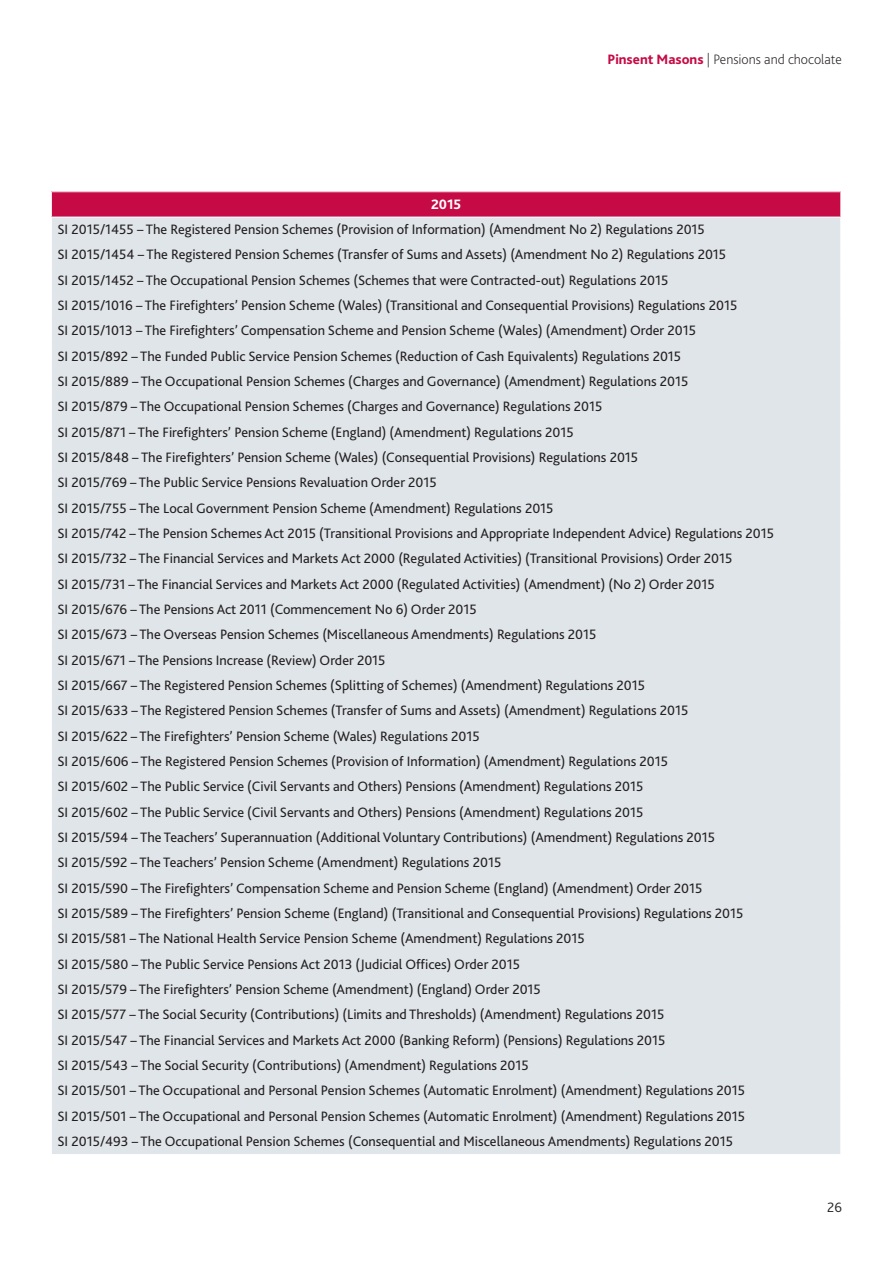
<style>
.page{position:relative;width:893px;height:1263px;background:#fff}
.page>*{position:absolute;margin:0;border:0;box-sizing:border-box;transform-origin:0 0}
.Body_copy{font:14.25px "Bliss 2";color:#231f20}
.t1{font:200 14.25px "Bliss 2";color:#231f20}
.Body_copy-2{font:800 14.25px "Bliss 2";color:#fff}
.t2{font:300 14.25px "Bliss 2";color:#231f20}
.s1{font-weight:800;color:#c60a45}
</style>
<div class="page">
<div style="left:51px;top:192px;width:790px;height:25px;background:#c60a45"></div>
<div style="left:52px;top:218px;width:788px;height:936px;background:#e0e5e9"></div>
<svg style="left:51px;top:192px;width:1px;height:25px"></svg>
<svg style="left:840px;top:192px;width:1px;height:938px"></svg>
<p class="t1" style="left:607px;top:50px;width:236px"><span class="s1">Pinsent Masons</span> | Pensions and chocolate</p>
<p class="Body_copy-2" style="left:431px;top:195px;width:32px">2015</p>
<p class="Body_copy" style="left:57px;top:220px;width:649px">SI 2015/1455 – The Registered Pension Schemes (Provision of Information) (Amendment No 2) Regulations 2015</p>
<p class="Body_copy" style="left:57px;top:246px;width:670px">SI 2015/1454 – The Registered Pension Schemes (Transfer of Sums and Assets) (Amendment No 2) Regulations 2015</p>
<p class="Body_copy" style="left:57px;top:271px;width:612px">SI 2015/1452 – The Occupational Pension Schemes (Schemes that were Contracted-out) Regulations 2015</p>
<p class="Body_copy" style="left:57px;top:296px;width:681px">SI 2015/1016 – The Firefighters’ Pension Scheme (Wales) (Transitional and Consequential Provisions) Regulations 2015</p>
<p class="Body_copy" style="left:57px;top:322px;width:640px">SI 2015/1013 – The Firefighters’ Compensation Scheme and Pension Scheme (Wales) (Amendment) Order 2015</p>
<p class="Body_copy" style="left:57px;top:347px;width:625px">SI 2015/892 – The Funded Public Service Pension Schemes (Reduction of Cash Equivalents) Regulations 2015</p>
<p class="Body_copy" style="left:57px;top:372px;width:632px">SI 2015/889 – The Occupational Pension Schemes (Charges and Governance) (Amendment) Regulations 2015</p>
<p class="Body_copy" style="left:57px;top:398px;width:547px">SI 2015/879 – The Occupational Pension Schemes (Charges and Governance) Regulations 2015</p>
<p class="Body_copy" style="left:57px;top:423px;width:518px">SI 2015/871 – The Firefighters’ Pension Scheme (England) (Amendment) Regulations 2015</p>
<p class="Body_copy" style="left:57px;top:448px;width:582px">SI 2015/848 – The Firefighters’ Pension Scheme (Wales) (Consequential Provisions) Regulations 2015</p>
<p class="Body_copy" style="left:57px;top:474px;width:381px">SI 2015/769 – The Public Service Pensions Revaluation Order 2015</p>
<p class="Body_copy" style="left:57px;top:499px;width:498px">SI 2015/755 – The Local Government Pension Scheme (Amendment) Regulations 2015</p>
<p class="Body_copy" style="left:57px;top:524px;width:718px">SI 2015/742 – The Pension Schemes Act 2015 (Transitional Provisions and Appropriate Independent Advice) Regulations 2015</p>
<p class="Body_copy" style="left:57px;top:550px;width:677px">SI 2015/732 – The Financial Services and Markets Act 2000 (Regulated Activities) (Transitional Provisions) Order 2015</p>
<p class="Body_copy" style="left:57px;top:575px;width:659px">SI 2015/731 – The Financial Services and Markets Act 2000 (Regulated Activities) (Amendment) (No 2) Order 2015</p>
<p class="Body_copy" style="left:57px;top:600px;width:421px">SI 2015/676 – The Pensions Act 2011 (Commencement No 6) Order 2015</p>
<p class="Body_copy" style="left:57px;top:626px;width:541px">SI 2015/673 – The Overseas Pension Schemes (Miscellaneous Amendments) Regulations 2015</p>
<p class="Body_copy" style="left:57px;top:651px;width:330px">SI 2015/671 – The Pensions Increase (Review) Order 2015</p>
<p class="Body_copy" style="left:57px;top:676px;width:589px">SI 2015/667 – The Registered Pension Schemes (Splitting of Schemes) (Amendment) Regulations 2015</p>
<p class="Body_copy" style="left:57px;top:702px;width:633px">SI 2015/633 – The Registered Pension Schemes (Transfer of Sums and Assets) (Amendment) Regulations 2015</p>
<p class="Body_copy" style="left:57px;top:727px;width:424px">SI 2015/622 – The Firefighters’ Pension Scheme (Wales) Regulations 2015</p>
<p class="Body_copy" style="left:57px;top:752px;width:612px">SI 2015/606 – The Registered Pension Schemes (Provision of Information) (Amendment) Regulations 2015</p>
<p class="Body_copy" style="left:57px;top:778px;width:588px">SI 2015/602 – The Public Service (Civil Servants and Others) Pensions (Amendment) Regulations 2015</p>
<p class="Body_copy" style="left:57px;top:803px;width:588px">SI 2015/602 – The Public Service (Civil Servants and Others) Pensions (Amendment) Regulations 2015</p>
<p class="Body_copy" style="left:57px;top:828px;width:659px">SI 2015/594 – The Teachers’ Superannuation (Additional Voluntary Contributions) (Amendment) Regulations 2015</p>
<p class="Body_copy" style="left:57px;top:854px;width:445px">SI 2015/592 – The Teachers’ Pension Scheme (Amendment) Regulations 2015</p>
<p class="Body_copy" style="left:57px;top:879px;width:647px">SI 2015/590 – The Firefighters’ Compensation Scheme and Pension Scheme (England) (Amendment) Order 2015</p>
<p class="Body_copy" style="left:57px;top:904px;width:688px">SI 2015/589 – The Firefighters’ Pension Scheme (England) (Transitional and Consequential Provisions) Regulations 2015</p>
<p class="Body_copy" style="left:57px;top:930px;width:529px">SI 2015/581 – The National Health Service Pension Scheme (Amendment) Regulations 2015</p>
<p class="Body_copy" style="left:57px;top:955px;width:464px">SI 2015/580 – The Public Service Pensions Act 2013 (Judicial Offices) Order 2015</p>
<p class="Body_copy" style="left:57px;top:980px;width:485px">SI 2015/579 – The Firefighters’ Pension Scheme (Amendment) (England) Order 2015</p>
<p class="Body_copy" style="left:57px;top:1006px;width:608px">SI 2015/577 – The Social Security (Contributions) (Limits and Thresholds) (Amendment) Regulations 2015</p>
<p class="Body_copy" style="left:57px;top:1031px;width:610px">SI 2015/547 – The Financial Services and Markets Act 2000 (Banking Reform) (Pensions) Regulations 2015</p>
<p class="Body_copy" style="left:57px;top:1056px;width:473px">SI 2015/543 – The Social Security (Contributions) (Amendment) Regulations 2015</p>
<p class="Body_copy" style="left:57px;top:1082px;width:689px">SI 2015/501 – The Occupational and Personal Pension Schemes (Automatic Enrolment) (Amendment) Regulations 2015</p>
<p class="Body_copy" style="left:57px;top:1107px;width:689px">SI 2015/501 – The Occupational and Personal Pension Schemes (Automatic Enrolment) (Amendment) Regulations 2015</p>
<p class="Body_copy" style="left:57px;top:1132px;width:677px">SI 2015/493 – The Occupational Pension Schemes (Consequential and Miscellaneous Amendments) Regulations 2015</p>
<p class="t2" style="left:827px;top:1198px;width:16px">26</p>
</div>
